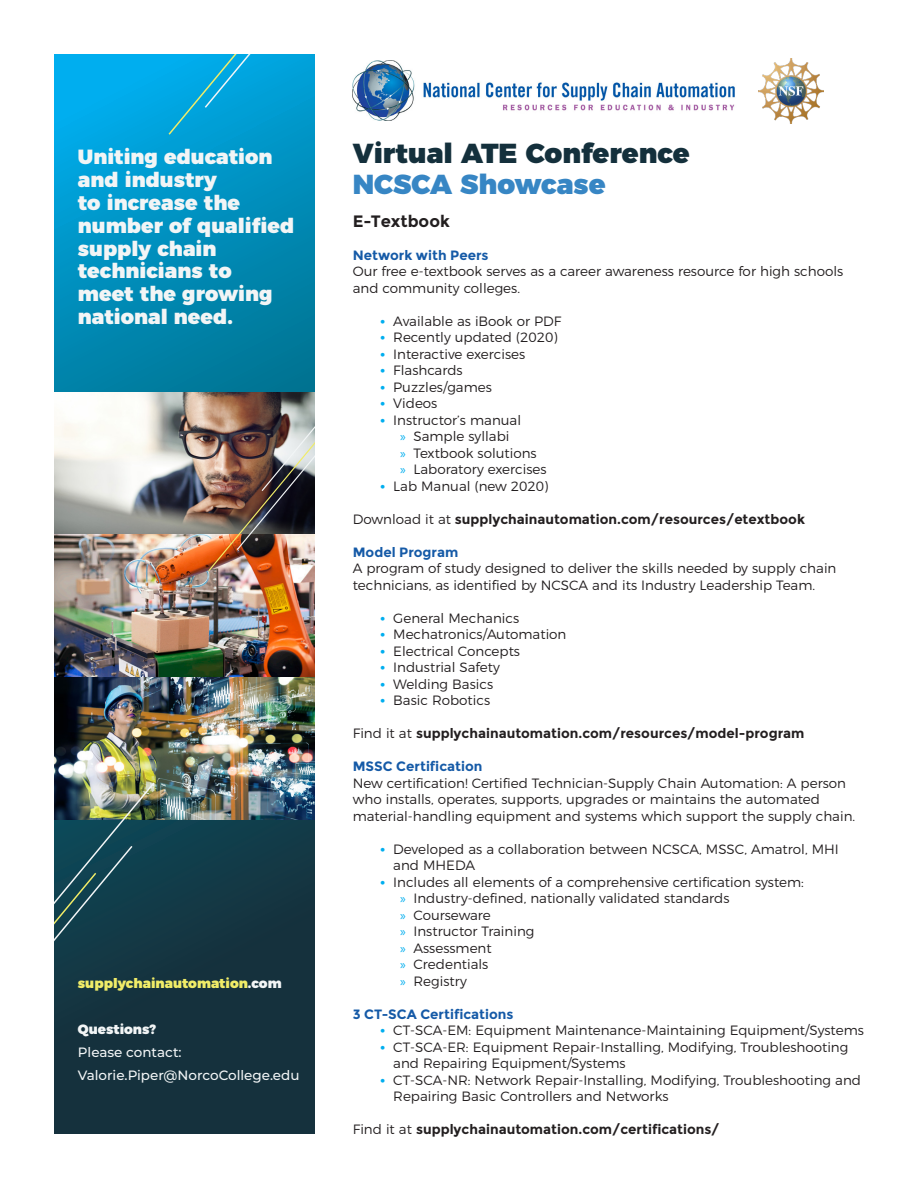
<style>
.page{position:relative;width:918px;height:1188px;background:#fff}
.page>*{position:absolute;margin:0;border:0;box-sizing:border-box;transform-origin:0 0}
.t1{font:900 27.45px "Montserrat";color:#14303c}
.t2{font:900 27.45px "Montserrat";color:#3786c4}
.t3{font:900 20.55px/22.8px "Montserrat";color:#f2f5f6}
.t4{font:700 16.5px "Montserrat";color:#231f20}
.t5{font:300 13.5px/16.5px "Montserrat";color:#231f20}
.t6{font:700 13.5px "Montserrat";color:#231f20}
.t7{font:700 13.5px "Montserrat";color:#155aa7}
.t8{font:500 13.5px "Montserrat";color:#f2f5f6}
.t9{font:900 13.5px "Montserrat";color:#f0ec68}
.t10{font:900 13.5px "Montserrat";color:#f2f5f6}
.s1{color:#f2f5f6}
.s2{font-weight:700;color:#00aeef}
.s3{font-family:"Myriad Pro";font-weight:400;color:#00aeef}
.s4{font-weight:300}
</style>
<div class="page">
<img style="left:377px;top:61px;width:358px;height:59px">
<img style="left:759px;top:58px;width:65px;height:65px">
<svg style="left:54px;top:54px;width:260px;height:1080px;background:#096382"></svg>
<svg style="left:168px;top:54px;width:209px;height:82px"></svg>
<img style="left:54px;top:392px;width:260px;height:428px">
<img style="left:54px;top:783px;width:110px;height:177px">
<img style="left:207px;top:340px;width:107px;height:232px">
<p class="t3" style="left:78px;top:144px;width:218px">Uniting education and industry<br>to increase the number of qualified supply chain technicians to<br>meet the growing national need.</p>
<p class="t9" style="left:78px;top:972px;width:205px">supplychainautomation<span class="s1">.com</span></p>
<p class="t10" style="left:78px;top:1018px;width:80px">Questions?</p>
<p class="t8" style="left:78px;top:1043px;width:105px">Please contact:</p>
<p class="t8" style="left:78px;top:1065px;width:223px">Valorie.Piper@NorcoCollege.edu</p>
<p class="t1" style="left:353px;top:131px;width:338px">Virtual ATE Conference</p>
<p class="t2" style="left:353px;top:161px;width:254px">NCSCA Showcase</p>
<p class="t4" style="left:353px;top:212px;width:99px">E-Textbook</p>
<p class="t7" style="left:353px;top:247px;width:137px">Network with Peers</p>
<p class="t5" style="left:353px;top:262px;width:492px">Our free e-textbook serves as a career awareness resource for high schools and community colleges.</p>
<p class="t5" style="left:380px;top:312px;width:183px"><span class="s2">•</span> Available as iBook or PDF</p>
<p class="t5" style="left:380px;top:328px;width:179px"><span class="s2">•</span> Recently updated (2020)</p>
<p class="t5" style="left:380px;top:345px;width:147px"><span class="s2">•</span> Interactive exercises</p>
<p class="t5" style="left:380px;top:361px;width:84px"><span class="s2">•</span> Flashcards</p>
<p class="t5" style="left:380px;top:378px;width:114px"><span class="s2">•</span> Puzzles/games</p>
<p class="t5" style="left:380px;top:394px;width:59px"><span class="s2">•</span> Videos</p>
<p class="t5" style="left:380px;top:411px;width:143px"><span class="s2">•</span> Instructor’s manual</p>
<p class="t5" style="left:400px;top:427px;width:111px"><span class="s3">»</span> Sample syllabi</p>
<p class="t5" style="left:400px;top:444px;width:138px"><span class="s3">»</span> Textbook solutions</p>
<p class="t5" style="left:400px;top:460px;width:148px"><span class="s3">»</span> Laboratory exercises</p>
<p class="t5" style="left:380px;top:477px;width:170px"><span class="s2">•</span> Lab Manual (new 2020)</p>
<p class="t6" style="left:353px;top:511px;width:454px"><span class="s4">Download it at</span> supplychainautomation.com/resources/etextbook</p>
<p class="t7" style="left:353px;top:544px;width:107px">Model Program</p>
<p class="t5" style="left:353px;top:559px;width:485px">A program of study designed to deliver the skills needed by supply chain technicians, as identified by NCSCA and its Industry Leadership Team.</p>
<p class="t5" style="left:380px;top:609px;width:141px"><span class="s2">•</span> General Mechanics</p>
<p class="t5" style="left:380px;top:625px;width:188px"><span class="s2">•</span> Mechatronics/Automation</p>
<p class="t5" style="left:380px;top:642px;width:142px"><span class="s2">•</span> Electrical Concepts</p>
<p class="t5" style="left:380px;top:658px;width:122px"><span class="s2">•</span> Industrial Safety</p>
<p class="t5" style="left:380px;top:675px;width:115px"><span class="s2">•</span> Welding Basics</p>
<p class="t5" style="left:380px;top:691px;width:112px"><span class="s2">•</span> Basic Robotics</p>
<p class="t6" style="left:353px;top:726px;width:453px"><span class="s4">Find it at</span> supplychainautomation.com/resources/model-program</p>
<p class="t7" style="left:353px;top:759px;width:131px">MSSC Certification</p>
<p class="t5" style="left:353px;top:774px;width:504px">New certification! Certified Technician-Supply Chain Automation: A person who installs, operates, supports, upgrades or maintains the automated material-handling equipment and systems which support the supply chain.</p>
<p class="t5" style="left:393px;top:840px;width:447px;text-indent:-14px"><span class="s2">•</span> Developed as a collaboration between NCSCA, MSSC, Amatrol, MHI and MHEDA</p>
<p class="t5" style="left:380px;top:873px;width:426px"><span class="s2">•</span> Includes all elements of a comprehensive certification system:</p>
<p class="t5" style="left:400px;top:889px;width:331px"><span class="s3">»</span> Industry-defined, nationally validated standards</p>
<p class="t5" style="left:400px;top:906px;width:92px"><span class="s3">»</span> Courseware</p>
<p class="t5" style="left:400px;top:922px;width:136px"><span class="s3">»</span> Instructor Training</p>
<p class="t5" style="left:400px;top:939px;width:93px"><span class="s3">»</span> Assessment</p>
<p class="t5" style="left:400px;top:955px;width:90px"><span class="s3">»</span> Credentials</p>
<p class="t5" style="left:400px;top:972px;width:68px"><span class="s3">»</span> Registry</p>
<p class="t7" style="left:353px;top:1006px;width:162px">3 CT-SCA Certifications</p>
<p class="t5" style="left:380px;top:1021px;width:486px"><span class="s2">•</span> CT-SCA-EM: Equipment Maintenance-Maintaining Equipment/Systems</p>
<p class="t5" style="left:393px;top:1038px;width:457px;text-indent:-14px"><span class="s2">•</span> CT-SCA-ER: Equipment Repair-Installing, Modifying, Troubleshooting and Repairing Equipment/Systems</p>
<p class="t5" style="left:393px;top:1071px;width:469px;text-indent:-14px"><span class="s2">•</span> CT-SCA-NR: Network Repair-Installing, Modifying, Troubleshooting and<br>Repairing Basic Controllers and Networks</p>
<p class="t6" style="left:353px;top:1122px;width:368px"><span class="s4">Find it at</span> supplychainautomation.com/certifications/</p>
</div>
